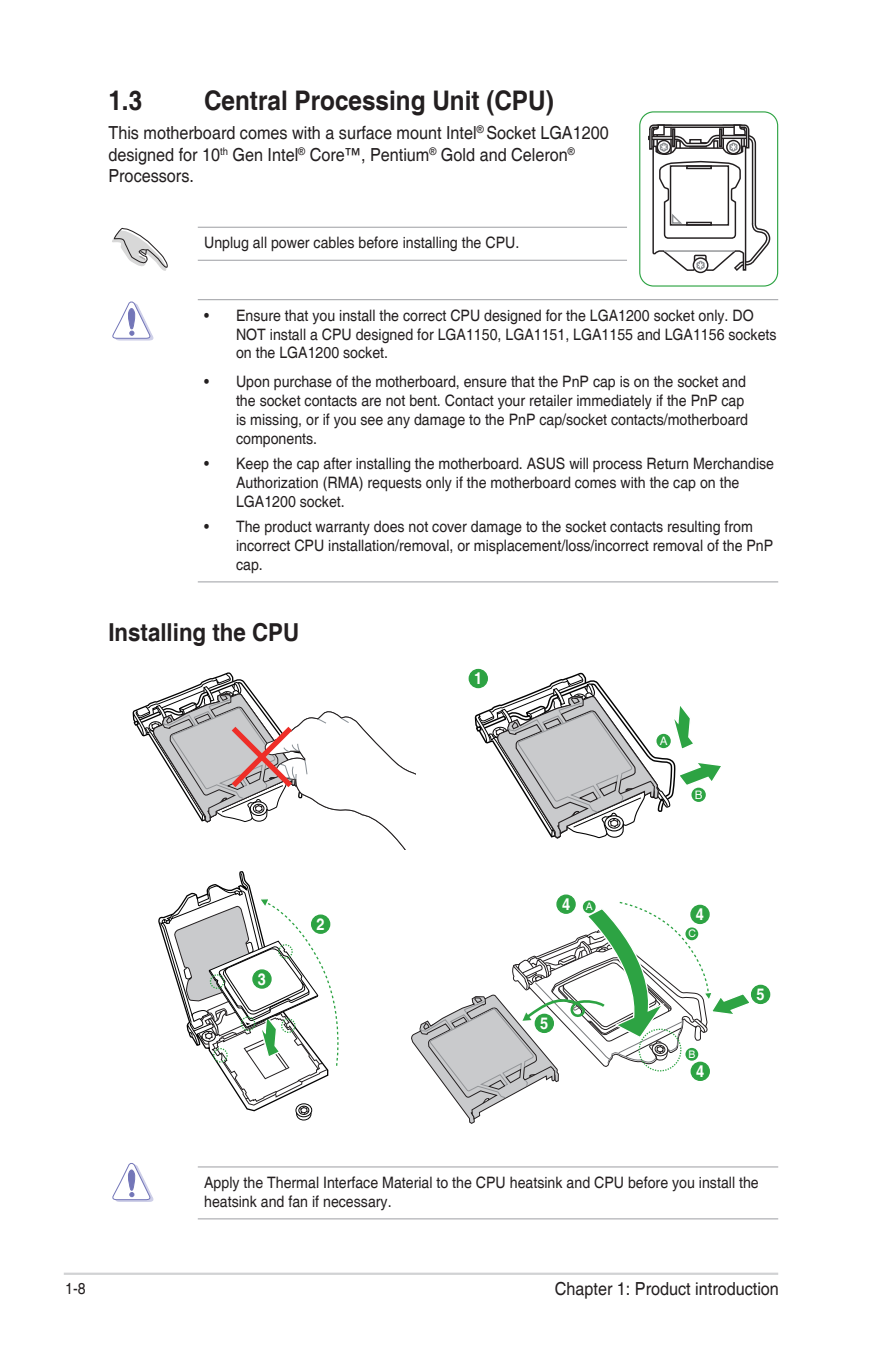
<style>
.page{position:relative;width:893px;height:1346px;background:#fff}
.page>*{position:absolute;margin:0;border:0;box-sizing:border-box;transform-origin:0 0}
.MB_Heading_1{font:700 27px "Helvetica";color:#231f20;scale:.9 1}
.MB_Heading_2__no_TOC{font:700 24.75px "Helvetica";color:#231f20;scale:.9 1}
.MB_Body_Text{font:18px/21.6px "Helvetica";color:#231f20;scale:.9 1}
.MB_Figure_Label{font:700 16.2px "Helvetica";color:#fff;scale:.9 1}
.MB_Message_List_2{font:15.75px/18.9px "Helvetica";color:#231f20;scale:.9 1}
.MB_Message_List_1{font:15.75px/18.9px "Helvetica";color:#231f20;scale:.9 1}
.MB_Message_List_3{font:15.75px/18.9px "Helvetica";color:#231f20;scale:.9 1}
.MB_Message{font:15.75px/18.9px "Helvetica";color:#231f20;scale:.9 1}
.t1{font:11.7px "Helvetica";color:#fff}
.t2{font:10.35px "Helvetica";color:#fff}
</style>
<div class="page">
<hr style="left:64px;top:1272px;width:714px;height:3px;background:#d1d2d4">
<hr style="left:198px;top:227px;width:429px;height:1px;background:#a8a9ad">
<hr style="left:198px;top:260px;width:429px;height:1px;background:#a8a9ad">
<hr style="left:198px;top:299px;width:580px;height:1px;background:#a8a9ad">
<hr style="left:198px;top:581px;width:580px;height:1px;background:#a8a9ad">
<svg style="left:112px;top:228px;width:55px;height:43px"></svg>
<svg style="left:112px;top:301px;width:42px;height:39px"></svg>
<div style="left:693px;top:257px;width:15px;height:16px;border:1px solid #231f20;border-radius:50%"></div>
<svg style="left:648px;top:124px;width:123px;height:148px"></svg>
<div style="left:719px;top:128px;width:3px;height:19px;border:1px solid #231f20"></div>
<hr style="left:664px;top:250px;width:70px;height:2px;background:#939598">
<div style="left:639px;top:111px;width:139px;height:176px;border:1px solid #2da343;border-radius:14px"></div>
<div style="left:469px;top:669px;width:18px;height:18px;background:#2da343;border-radius:50%"></div>
<div style="left:469px;top:669px;width:19px;height:19px;border:1px solid #2da343;border-radius:50%"></div>
<div style="left:557px;top:895px;width:18px;height:18px;background:#2da343;border-radius:50%"></div>
<div style="left:556px;top:894px;width:20px;height:20px;border:1px solid #2da343;border-radius:50%"></div>
<hr style="left:198px;top:1166px;width:580px;height:1px;background:#a8a9ad">
<hr style="left:198px;top:1218px;width:580px;height:1px;background:#a8a9ad">
<svg style="left:158px;top:871px;width:181px;height:250px"></svg>
<div style="left:253px;top:970px;width:18px;height:18px;background:#2da343;border-radius:50%"></div>
<div style="left:252px;top:969px;width:20px;height:20px;border:1px solid #2da343;border-radius:50%"></div>
<svg style="left:474px;top:671px;width:247px;height:168px"></svg>
<svg style="left:132px;top:672px;width:283px;height:177px"></svg>
<svg style="left:411px;top:901px;width:341px;height:223px"></svg>
<div style="left:685px;top:1048px;width:13px;height:12px;background:#2da343;border-radius:50%"></div>
<div style="left:685px;top:927px;width:13px;height:13px;background:#2da343;border-radius:50%"></div>
<div style="left:535px;top:1014px;width:18px;height:18px;background:#2da343;border-radius:50%"></div>
<div style="left:535px;top:1013px;width:19px;height:20px;border:1px solid #2da343;border-radius:50%"></div>
<div style="left:691px;top:1062px;width:18px;height:18px;background:#2da343;border-radius:50%"></div>
<div style="left:691px;top:1061px;width:19px;height:20px;border:1px solid #2da343;border-radius:50%"></div>
<div style="left:691px;top:905px;width:18px;height:18px;background:#2da343;border-radius:50%"></div>
<div style="left:690px;top:905px;width:20px;height:19px;border:1px solid #2da343;border-radius:50%"></div>
<div style="left:752px;top:985px;width:18px;height:18px;background:#2da343;border-radius:50%"></div>
<div style="left:751px;top:985px;width:19px;height:19px;border:1px solid #2da343;border-radius:50%"></div>
<svg style="left:112px;top:1163px;width:42px;height:39px"></svg>
<p class="MB_Heading_1" style="left:108px;top:84px;width:39px">1.3</p>
<p class="MB_Heading_1" style="left:204px;top:84px;width:390px">Central Processing Unit (CPU)</p>
<p class="MB_Body_Text" style="left:108px;top:123px;width:557px">This motherboard comes with a surface mount Intel<sup>®</sup> Socket LGA1200 designed for 10<sup>th</sup> Gen Intel<sup>®</sup> Core™, Pentium<sup>®</sup> Gold and Celeron<sup>®<br></sup>Processors.</p>
<p class="MB_Message" style="left:204px;top:234px;width:352px">Unplug all power cables before installing the CPU.</p>
<p class="MB_Message_List_1" style="left:236px;top:306px;width:602px;text-indent:-32px">• Ensure that you install the correct CPU designed for the LGA1200 socket only. DO<br>NOT install a CPU designed for LGA1150, LGA1151, LGA1155 and LGA1156 sockets on the LGA1200 socket.</p>
<p class="MB_Message_List_2" style="left:236px;top:372px;width:571px;text-indent:-32px">• Upon purchase of the motherboard, ensure that the PnP cap is on the socket and the socket contacts are not bent. Contact your retailer immediately if the PnP cap is missing, or if you see any damage to the PnP cap/socket contacts/motherboard components.</p>
<p class="MB_Message_List_2" style="left:236px;top:454px;width:599px;text-indent:-32px">• Keep the cap after installing the motherboard. ASUS will process Return Merchandise<br>Authorization (RMA) requests only if the motherboard comes with the cap on the<br>LGA1200 socket.</p>
<p class="MB_Message_List_3" style="left:236px;top:518px;width:598px;text-indent:-32px">• The product warranty does not cover damage to the socket contacts resulting from incorrect CPU installation/removal, or misplacement/loss/incorrect removal of the PnP cap.</p>
<p class="MB_Heading_2__no_TOC" style="left:108px;top:617px;width:213px">Installing the CPU</p>
<p class="MB_Figure_Label" style="left:258px;top:969px;width:11px">3</p>
<p class="MB_Figure_Label" style="left:317px;top:914px;width:11px">2</p>
<p class="MB_Figure_Label" style="left:474px;top:668px;width:11px">1</p>
<p class="MB_Figure_Label" style="left:562px;top:894px;width:11px">4</p>
<p class="t2" style="left:586px;top:901px;width:8px">A</p>
<p class="MB_Figure_Label" style="left:540px;top:1013px;width:11px">5</p>
<p class="t2" style="left:536px;top:1018px;width:9px">D</p>
<p class="t1" style="left:660px;top:731px;width:9px">A</p>
<p class="t1" style="left:695px;top:784px;width:9px">B</p>
<p class="MB_Figure_Label" style="left:696px;top:904px;width:11px">4</p>
<p class="t2" style="left:688px;top:928px;width:9px">C</p>
<p class="t2" style="left:688px;top:1048px;width:8px">B</p>
<p class="MB_Figure_Label" style="left:696px;top:1061px;width:11px">4</p>
<p class="MB_Figure_Label" style="left:756px;top:984px;width:11px">5</p>
<p class="MB_Message" style="left:204px;top:1173px;width:618px">Apply the Thermal Interface Material to the CPU heatsink and CPU before you install the heatsink and fan if necessary.</p>
<p class="MB_Message_List_2" style="left:65px;top:1279px;width:24px">1-8</p>
<p class="MB_Body_Text" style="left:555px;top:1279px;width:251px">Chapter 1: Product introduction</p>
</div>
